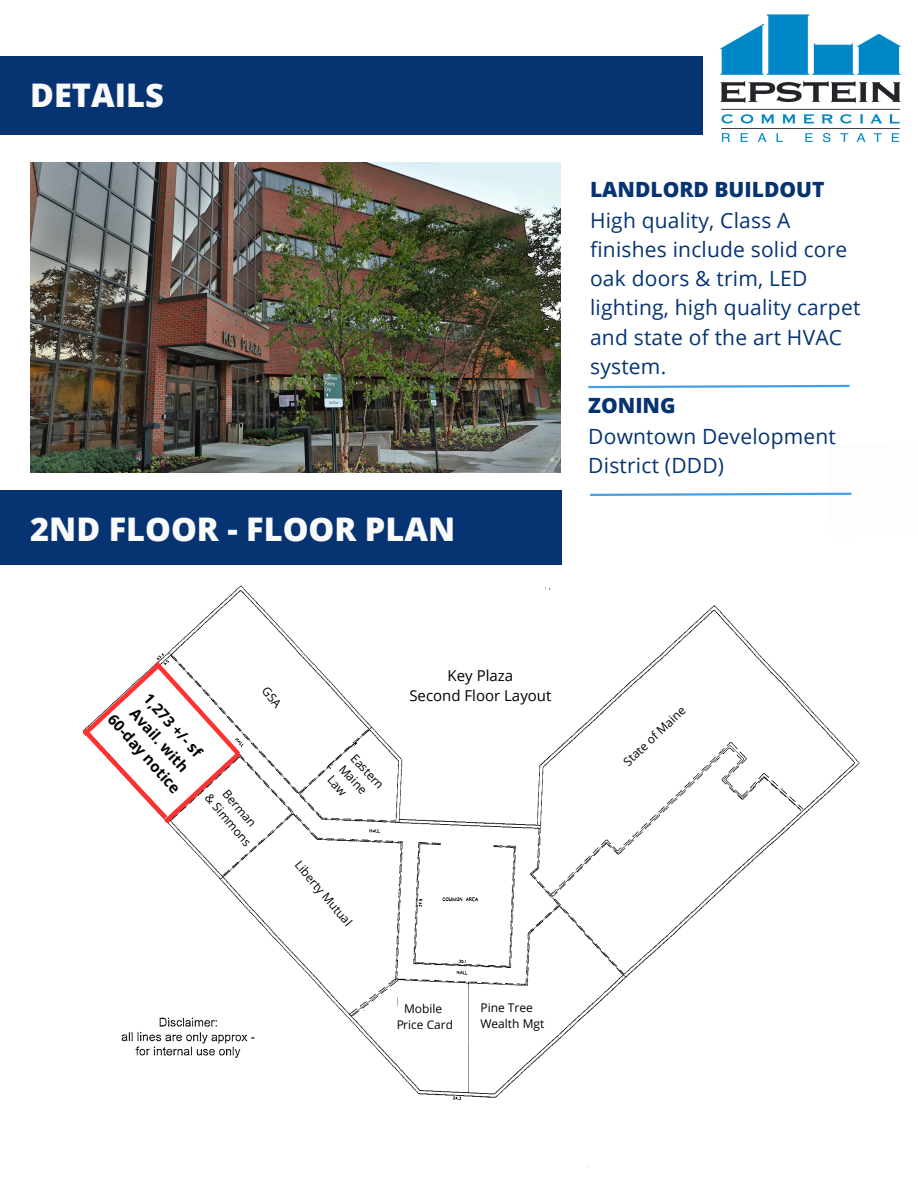
<style>
.page{position:relative;width:918px;height:1188px;background:#fff}
.page>*{position:absolute;margin:0;border:0;box-sizing:border-box;transform-origin:0 0}
.t1{font:800 32.55px "Open Sans";color:#fafafa}
.t2{font:21px/29.2px "Open Sans";letter-spacing:.01em;color:#063472}
.t3{font:800 21px "Open Sans";color:#063472}
.t4{font:700 15px/20.2px "Open Sans";color:#000;text-align:center}
.t5{font:15px/20.2px "Open Sans";color:#000;text-align:center}
.t6{font:12px/15.9px "Open Sans";color:#000}
</style>
<div class="page">
<div style="left:0;top:56px;width:704px;height:79px;background:#063472"></div>
<img style="left:719px;top:14px;width:183px;height:129px">
<img style="left:30px;top:162px;width:531px;height:311px">
<svg style="left:588px;top:384px;width:262px;height:5px"></svg>
<img style="left:121px;top:492px;width:739px;height:676px">
<img style="left:827px;top:492px;width:33px;height:45px">
<div style="left:0;top:490px;width:561px;height:75px;background:#063472"></div>
<svg style="left:588px;top:492px;width:266px;height:5px"></svg>
<div style="left:401px;top:1021px;width:58px;height:48px;background:#fff"></div>
<div style="left:385px;top:1024px;width:16px;height:25px;background:#fff"></div>
<svg style="left:397px;top:760px;width:1px;height:22px"></svg>
<svg style="left:579px;top:662px;width:170px;height:289px"></svg>
<svg style="left:397px;top:983px;width:182px;height:69px"></svg>
<div style="left:390px;top:667px;width:167px;height:69px;background:#fff"></div>
<svg style="left:82px;top:649px;width:315px;height:321px"></svg>
<h4 class="t1" style="left:30px;top:72px;width:135px">DETAILS</h4>
<h6 class="t1" style="left:30px;top:506px;width:426px">2ND FLOOR - FLOOR PLAN</h6>
<p class="t3" style="left:590px;top:175px;width:236px">LANDLORD BUILDOUT</p>
<p class="t2" style="left:590px;top:205px;width:272px">High quality, Class A finishes include solid core oak doors &amp; trim, LED lighting, high quality carpet and state of the art HVAC system.</p>
<p class="t3" style="left:588px;top:391px;width:89px">ZONING</p>
<p class="t2" style="left:588px;top:421px;width:249px">Downtown Development<br>District (DDD)</p>
<p class="t4" style="left:149px;top:682px;width:101px;rotate:48deg">1,273 +/- sf<br>Avail. with<br>60-day notice</p>
<p class="t6" style="left:231px;top:786px;width:46px;rotate:50deg">Berman</p>
<p class="t6" style="left:214px;top:790px;width:65px;rotate:50deg">&amp; Simmons</p>
<p class="t6" style="left:359px;top:750px;width:44px;rotate:47deg">Eastern<br>Maine<br>Law</p>
<p class="t6" style="left:304px;top:857px;width:83px;rotate:50deg">Liberty Mutual</p>
<p class="t5" style="left:409px;top:665px;width:144px">Key Plaza<br>Second Floor Layout</p>
<p class="t6" style="left:396px;top:1000px;width:58px;text-align:center">Mobile<br>Price Card</p>
<p class="t6" style="left:480px;top:999px;width:65px">Pine Tree<br>Wealth Mgt</p>
<p class="t6" style="left:620px;top:758px;width:82px;rotate:-44deg">State of Maine</p>
</div>
